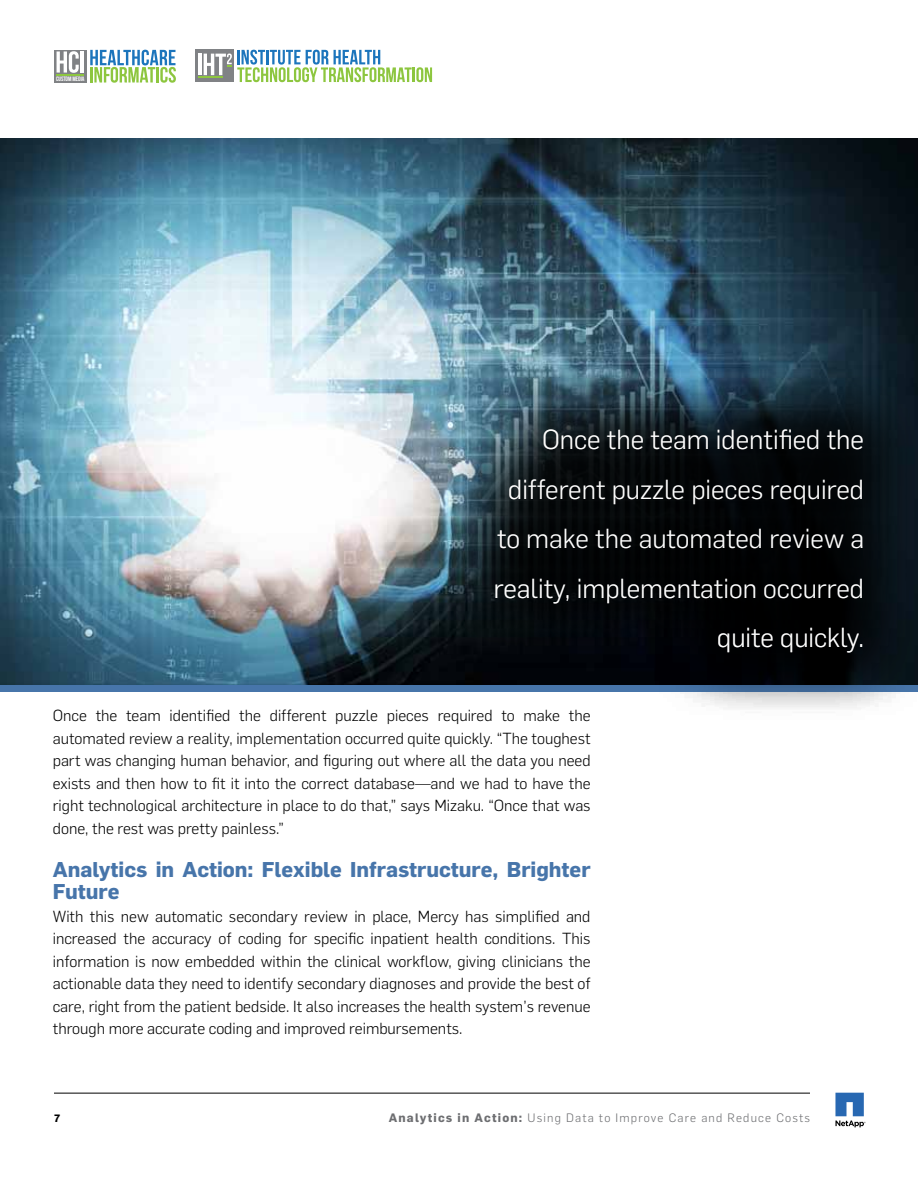
<style>
.page{position:relative;width:918px;height:1188px;background:#fff}
.page>*{position:absolute;margin:0;border:0;box-sizing:border-box;transform-origin:0 0}
.t1{font:300 27px/49.5px "Flama";color:#fff;text-align:right}
.t2{font:700 21px/22.5px "Flama";color:#4775aa}
.t3{font:300 15.75px/22.5px "Flama";color:#000;text-align:justify}
.t4{font:300 12px "Flama";letter-spacing:.1em;color:#6d6e71}
.t5{font:700 10.5px "Flama";color:#000}
.t6{font:6.45px "Bebas Neue";letter-spacing:-.01em;color:#fff}
.s1{font-weight:700}
</style>
<div class="page">
<hr style="left:54px;top:1093px;width:756px;height:1px;background:#000">
<svg style="left:90px;top:50px;width:86px;height:33px"></svg>
<svg style="left:54px;top:50px;width:32px;height:32px"></svg>
<svg style="left:57px;top:51px;width:27px;height:24px"></svg>
<svg style="left:835px;top:1093px;width:31px;height:34px"></svg>
<div style="left:195px;top:50px;width:39px;height:32px;background:#808285"></div>
<svg style="left:198px;top:50px;width:234px;height:32px"></svg>
<img style="left:0;top:138px;width:918px;height:547px">
<div style="left:0;top:685px;width:918px;height:6px;background:#4775aa"></div>
<div style="left:428px;top:360px;width:490px;height:360px;background:#000;opacity:.75"></div>
<p class="t6" style="left:56px;top:75px;width:30px">CUSTOM MEDIA</p>
<h1 class="t1" style="left:494px;top:414px;width:372px">Once the team identified the different puzzle pieces required to make the automated review a reality, implementation occurred quite quickly.</h1>
<p class="t3" style="left:53px;top:704px;width:539px">Once the team identified the different puzzle pieces required to make the automated review a reality, implementation occurred quite quickly. “The toughest part was changing human behavior, and figuring out where all the data you need exists and then how to fit it into the correct database—and we had to have the right technological architecture in place to do that,” says Mizaku. “Once that was done, the rest was pretty painless.”</p>
<h2 class="t2" style="left:53px;top:857px;width:539px">Analytics in Action: Flexible Infrastructure, Brighter<br>Future</h2>
<p class="t3" style="left:53px;top:904px;width:539px">With this new automatic secondary review in place, Mercy has simplified and increased the accuracy of coding for specific inpatient health conditions. This information is now embedded within the clinical workflow, giving clinicians the actionable data they need to identify secondary diagnoses and provide the best of care, right from the patient bedside. It also increases the health system’s revenue through more accurate coding and improved reimbursements.</p>
<p class="t5" style="left:54px;top:1110px;width:8px">7</p>
<p class="t4" style="left:389px;top:1109px;width:423px"><span class="s1">Analytics in Action:</span> Using Data to Improve Care and Reduce Costs</p>
</div>
